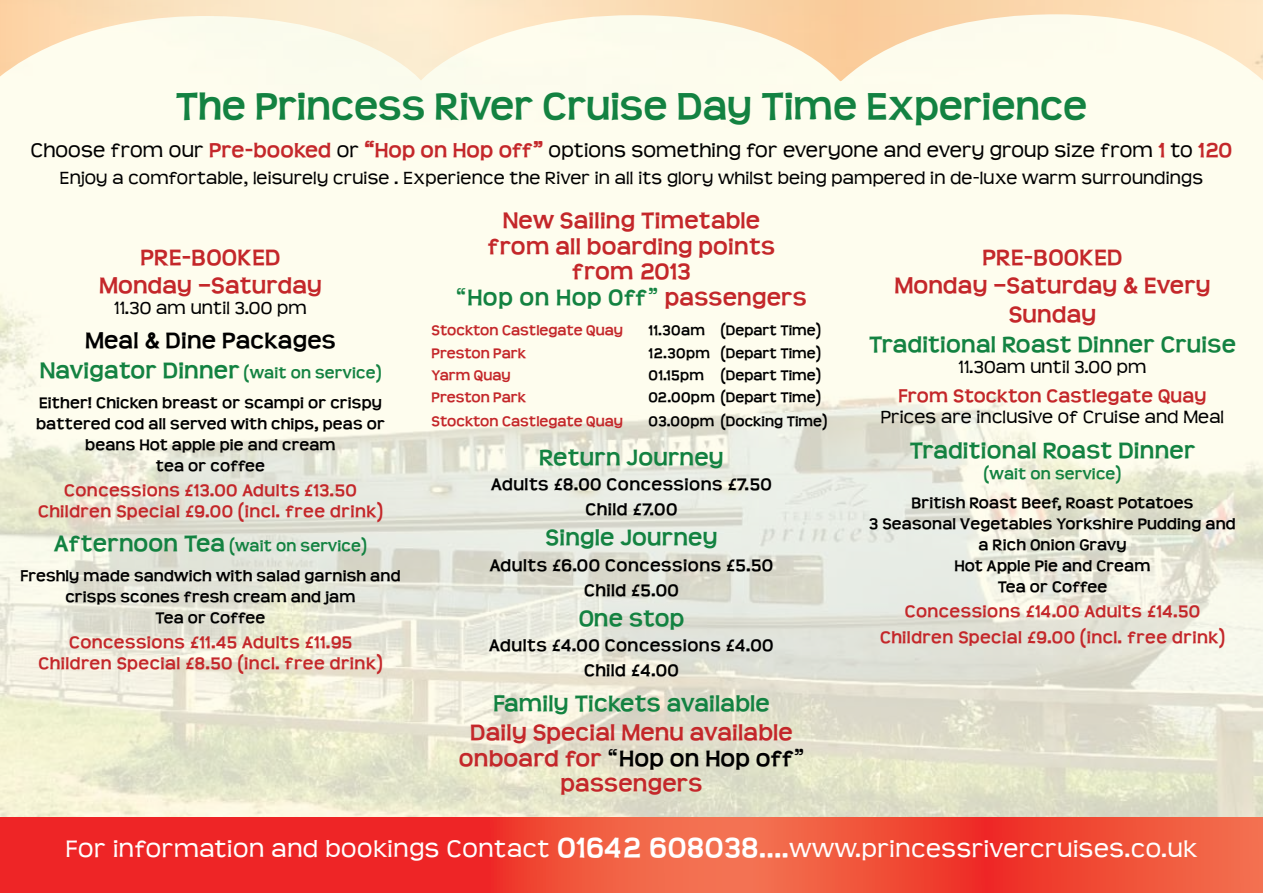
<style>
.page{position:relative;width:1263px;height:893px;background:#fff}
.page>*{position:absolute;margin:0;border:0;box-sizing:border-box;transform-origin:0 0}
.t1{font:700 40.5px "Teen";color:#138241}
.t2{font:26.4px "Teen";letter-spacing:.025em;color:#fff}
.t3{font:700 24px/25.5px "Teen";letter-spacing:.01em;color:#c4272a;text-align:center}
.t4{font:700 24px "Teen";letter-spacing:.01em;color:#138241}
.t5{font:700 24px/30px "Teen";letter-spacing:.01em;color:#000;text-align:center}
.t6{font:21.75px "Teen";letter-spacing:.01em;color:#000}
.t7{font:19.5px "Teen";letter-spacing:.01em;color:#000}
.t8{font:700 19.5px "Teen";letter-spacing:.01em;color:#c4272a}
.t9{font:700 18px/21px "Teen";letter-spacing:.025em;color:#c4272a;text-align:center}
.t10{font:700 18px/25.2px "Teen";letter-spacing:.025em;color:#000;text-align:center}
.t11{font:700 16.5px/21px "Teen";letter-spacing:.01em;color:#000;text-align:center}
.t12{font:700 16.5px "Teen";letter-spacing:.01em;color:#138241}
.t13{font:700 15px "Teen";color:#000}
.t14{font:700 15px "Teen";color:#c4272a}
.s1{font-weight:700;color:#c4272a}
.s2{color:#138241}
.s3{font-size:16.5px;color:#138241}
.s4{font-size:24px;color:#138241}
.s5{font-weight:400;color:#138241}
.s6{font-weight:400;color:#000}
.s7{color:#000}
.s8{font-weight:700;font-size:29.7px}
.s9{font-weight:700}
</style>
<div class="page">
<img style="left:0;top:0;width:1263px;height:817px">
<svg style="left:0;top:817px;width:1263px;height:76px;background:#ef4133"></svg>
<h1 class="t1" style="left:176px;top:83px;width:913px">The Princess River Cruise Day Time Experience</h1>
<h3 class="t6" style="left:31px;top:139px;width:1203px">Choose from our <span class="s1">Pre-booked</span> or <span class="s1">“Hop on Hop off”</span> options something for everyone and every group size from <span class="s1">1</span> to <span class="s1">120</span></h3>
<p class="t7" style="left:60px;top:168px;width:1144px">Enjoy a comfortable, leisurely cruise . Experience the River in all its glory whilst being pampered in de-luxe warm surroundings</p>
<h3 class="t3" style="left:99px;top:243px;width:224px;line-height:28.5px">PRE-BOOKED<br>Monday –Saturday</h3>
<p class="t7" style="left:114px;top:297px;width:194px">11.30 am until 3.00 pm</p>
<h3 class="t5" style="left:40px;top:326px;width:343px">Meal &amp; Dine Packages<br><span class="s2">Navigator Dinner</span> <span class="s3">(wait on service)</span></h3>
<p class="t11" style="left:36px;top:392px;width:350px">Either! Chicken breast or scampi or crispy battered cod all served with chips, peas or beans Hot apple pie and cream<br>tea or coffee</p>
<p class="t9" style="left:38px;top:480px;width:346px">Concessions £13.00 Adults £13.50<br>Children Special £9.00 (incl. free drink)</p>
<p class="t11" style="left:20px;top:531px;width:382px;line-height:29.5px"><span class="s4">Afternoon Tea</span> <span class="s2">(wait on service)<br></span>Freshly made sandwich with salad garnish and</p>
<p class="t11" style="left:65px;top:586px;width:292px">crisps scones fresh cream and jam<br>Tea or Coffee</p>
<p class="t9" style="left:38px;top:632px;width:346px">Concessions £11.45 Adults £11.95<br>Children Special £8.50 (incl. free drink)</p>
<h3 class="t3" style="left:456px;top:208px;width:352px">New Sailing Timetable<br>from all boarding points from 2013<br><span class="s5">“</span><span class="s2">Hop on Hop Off</span><span class="s5">”</span> passengers</h3>
<p class="t14" style="left:432px;top:322px;width:193px">Stockton Castlegate Quay</p>
<p class="t13" style="left:648px;top:322px;width:174px">11.30am (Depart Time)</p>
<p class="t14" style="left:432px;top:344px;width:96px">Preston Park</p>
<p class="t13" style="left:648px;top:344px;width:174px">12.30pm (Depart Time)</p>
<p class="t14" style="left:432px;top:366px;width:81px">Yarm Quay</p>
<p class="t13" style="left:648px;top:366px;width:174px">01.15pm (Depart Time)</p>
<p class="t14" style="left:432px;top:389px;width:96px">Preston Park</p>
<p class="t13" style="left:648px;top:389px;width:174px">02.00pm (Depart Time)</p>
<p class="t14" style="left:432px;top:413px;width:193px">Stockton Castlegate Quay</p>
<p class="t13" style="left:648px;top:413px;width:180px">03.00pm (Docking Time)</p>
<h3 class="t4" style="left:539px;top:443px;width:186px">Return Journey</h3>
<p class="t10" style="left:491px;top:472px;width:282px">Adults £8.00 Concessions £7.50<br>Child £7.00</p>
<h3 class="t4" style="left:545px;top:524px;width:173px">Single Journey</h3>
<p class="t10" style="left:490px;top:552px;width:285px">Adults £6.00 Concessions £5.50<br>Child £5.00</p>
<h3 class="t4" style="left:579px;top:604px;width:107px">One stop</h3>
<p class="t10" style="left:489px;top:633px;width:286px">Adults £4.00 Concessions £4.00<br>Child £4.00</p>
<h3 class="t4" style="left:493px;top:689px;width:278px">Family Tickets available</h3>
<h3 class="t3" style="left:459px;top:720px;width:347px">Daily Special Menu available onboard for <span class="s6">“</span><span class="s7">Hop on Hop off</span><span class="s6">” </span>passengers</h3>
<h3 class="t3" style="left:894px;top:243px;width:318px;line-height:28.5px">PRE-BOOKED<br>Monday –Saturday &amp; Every<br>Sunday</h3>
<h3 class="t4" style="left:869px;top:330px;width:368px">Traditional Roast Dinner Cruise</h3>
<p class="t7" style="left:958px;top:356px;width:189px">11.30am until 3.00 pm</p>
<p class="t8" style="left:898px;top:385px;width:309px">From Stockton Castlegate Quay</p>
<p class="t7" style="left:881px;top:406px;width:345px">Prices are inclusive of Cruise and Meal</p>
<h3 class="t4" style="left:910px;top:436px;width:287px">Traditional Roast Dinner</h3>
<p class="t12" style="left:984px;top:464px;width:139px">(wait on service)</p>
<p class="t11" style="left:869px;top:492px;width:368px">British Roast Beef, Roast Potatoes<br>3 Seasonal Vegetables Yorkshire Pudding and a Rich Onion Gravy<br>Hot Apple Pie and Cream<br>Tea or Coffee</p>
<p class="t9" style="left:880px;top:599px;width:346px;line-height:25.2px">Concessions £14.00 Adults £14.50<br>Children Special £9.00 (incl. free drink)</p>
<h2 class="t2" style="left:66px;top:834px;width:1133px">For information and bookings Contact <span class="s8">01642 608038</span><span class="s9">....</span>www.princessrivercruises.co.uk</h2>
</div>
